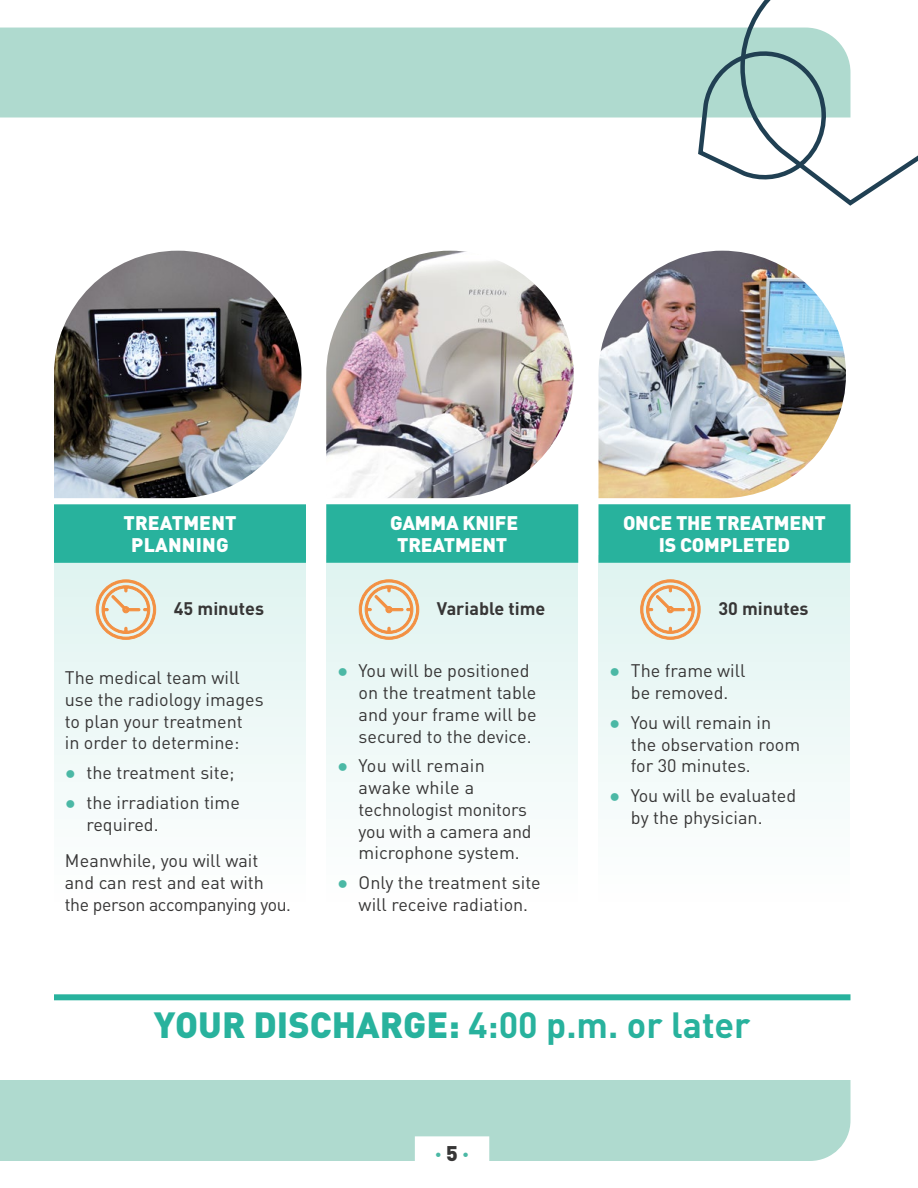
<style>
.page{position:relative;width:918px;height:1188px;background:#fff}
.page>*{position:absolute;margin:0;border:0;box-sizing:border-box;transform-origin:0 0}
.t1{font:700 36px "DIN Pro";color:#28b29d}
.t2{font:900 21px "DIN Pro";color:#4bb8a5}
.t3{font:900 19.5px/21.8px "DIN Pro";letter-spacing:-.01em;color:#fff;text-align:center}
.t4{font:900 19.5px/21.8px "DIN Pro";letter-spacing:.01em;color:#fff;text-align:center}
.t5{font:18px/21.8px "DIN Pro";color:#373636}
.t6{font:700 18px "DIN Pro";color:#373636}
.s1{font-weight:900;font-size:24px;color:#4bb8a5}
.s2{font-weight:900}
.s3{color:#373636}
</style>
<div class="page">
<div style="left:0;top:28px;width:694px;height:90px;background:#afdacf"></div>
<div style="left:0;top:1080px;width:850px;height:81px;background:#afdacf"></div>
<div style="left:54px;top:555px;width:252px;height:352px;background:linear-gradient(to bottom,#def3f0,#fefefe)"></div>
<div style="left:326px;top:555px;width:252px;height:352px;background:linear-gradient(to bottom,#def3f0,#fefefe)"></div>
<div style="left:598px;top:555px;width:252px;height:352px;background:linear-gradient(to bottom,#def3f0,#fefefe)"></div>
<div style="left:54px;top:504px;width:252px;height:59px;background:#28b29d"></div>
<img style="left:54px;top:251px;width:248px;height:247px">
<svg style="left:96px;top:579px;width:60px;height:61px;background:#e8d3b7"></svg>
<div style="left:326px;top:504px;width:252px;height:59px;background:#28b29d"></div>
<img style="left:326px;top:251px;width:248px;height:247px">
<svg style="left:359px;top:579px;width:60px;height:61px;background:#e8d3b8"></svg>
<div style="left:598px;top:504px;width:252px;height:59px;background:#28b29d"></div>
<img style="left:598px;top:251px;width:248px;height:247px">
<svg style="left:640px;top:579px;width:61px;height:61px;background:#e8d3b8"></svg>
<div style="left:54px;top:994px;width:796px;height:6px;background:#28b29d"></div>
<div style="left:415px;top:1136px;width:74px;height:35px;background:#fff"></div>
<svg style="left:694px;top:0;width:224px;height:206px"></svg>
<p class="t4" style="left:123px;top:511px;width:115px">TREATMENT<br>PLANNING</p>
<p class="t6" style="left:174px;top:596px;width:92px">45 minutes</p>
<p class="t5" style="left:65px;top:666px;width:200px">The medical team will use the radiology images to plan your treatment<br>in order to determine:</p>
<p class="t5" style="left:65px;top:761px;width:171px"><span class="s1">•</span> the treatment site;</p>
<p class="t5" style="left:86px;top:791px;width:155px;text-indent:-22px"><span class="s1">•</span> the irradiation time required.</p>
<p class="t5" style="left:65px;top:849px;width:228px">Meanwhile, you will wait and can rest and eat with the person accompanying you.</p>
<p class="t3" style="left:390px;top:511px;width:130px">GAMMA KNIFE<br>TREATMENT</p>
<p class="t6" style="left:437px;top:596px;width:110px">Variable time</p>
<p class="t5" style="left:359px;top:659px;width:179px;text-indent:-22px"><span class="s1">•</span> You will be positioned on the treatment table and your frame will be secured to the device.</p>
<p class="t5" style="left:359px;top:754px;width:174px;text-indent:-22px"><span class="s1">•</span> You will remain awake while a technologist monitors you with a camera and microphone system.</p>
<p class="t5" style="left:337px;top:871px;width:205px;text-align:center"><span class="s1">•</span> Only the treatment site will receive radiation.</p>
<p class="t3" style="left:623px;top:511px;width:204px">ONCE THE TREATMENT<br>IS COMPLETED</p>
<p class="t6" style="left:718px;top:596px;width:92px">30 minutes</p>
<p class="t5" style="left:609px;top:659px;width:138px;text-align:center"><span class="s1">•</span> The frame will be removed.</p>
<p class="t5" style="left:631px;top:711px;width:171px;text-indent:-22px"><span class="s1">•</span> You will remain in the observation room for 30 minutes.</p>
<p class="t5" style="left:631px;top:784px;width:167px;text-indent:-22px"><span class="s1">•</span> You will be evaluated by the physician.</p>
<h1 class="t1" style="left:154px;top:1001px;width:598px"><span class="s2">YOUR DISCHARGE:</span> 4:00 p.m. or later</h1>
<p class="t2" style="left:435px;top:1139px;width:35px">· <span class="s3">5</span> ·</p>
</div>
